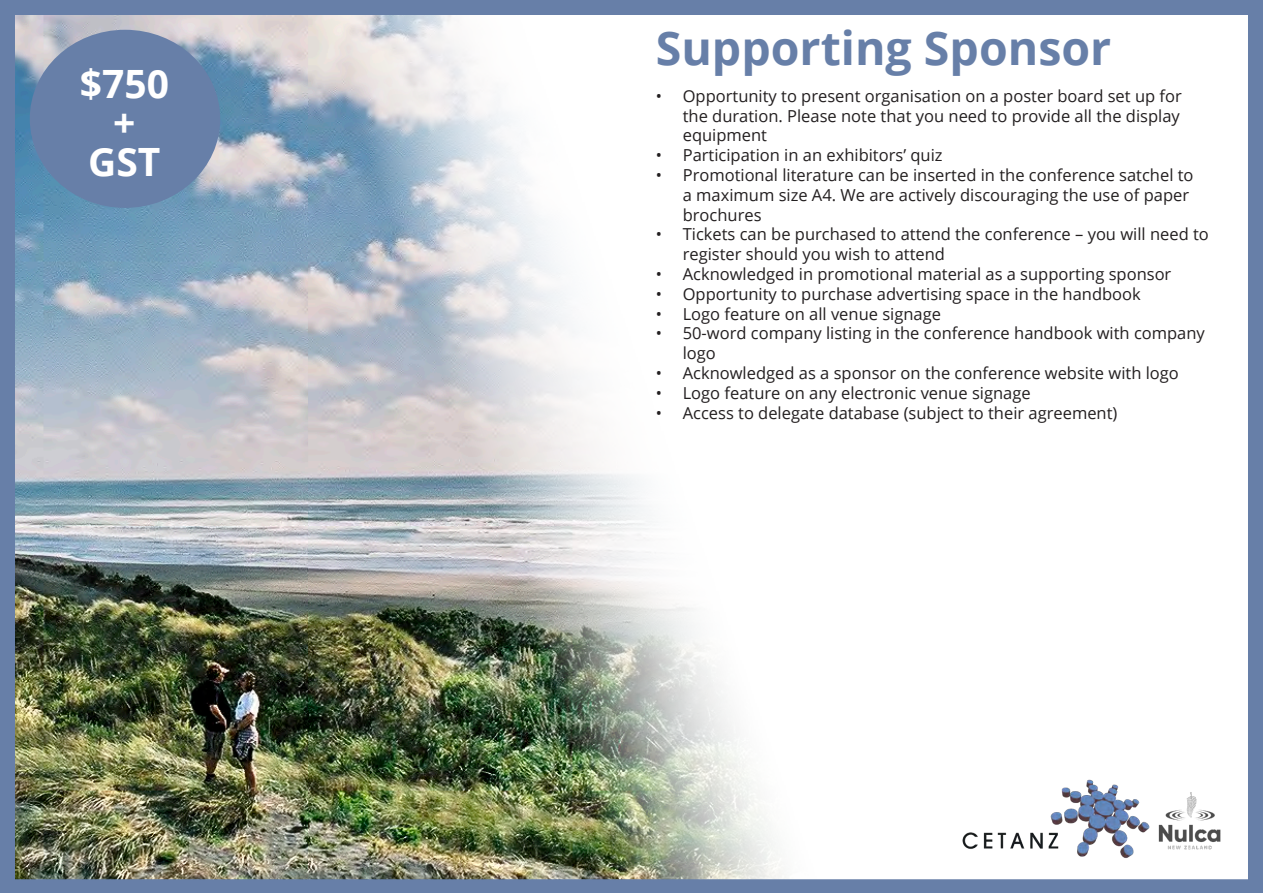
<style>
.page{position:relative;width:1263px;height:893px;background:#fff}
.page>*{position:absolute;margin:0;border:0;box-sizing:border-box;transform-origin:0 0}
.t1{font:700 46.5px "Open Sans";color:#677fa8}
.t2{font:700 39px "Open Sans";color:#fff}
.t3{font:16.5px/19.8px "Open Sans";color:#231f20}
</style>
<div class="page">
<img style="left:0;top:0;width:1263px;height:893px">
<div style="left:30px;top:30px;width:190px;height:178px;background:#677fa8;border-radius:50%"></div>
<img style="left:958px;top:778px;width:187px;height:81px">
<img style="left:1145px;top:774px;width:88px;height:89px">
<p class="t2" style="left:80px;top:56px;width:91px">$750</p>
<p class="t2" style="left:113px;top:95px;width:24px">+</p>
<p class="t2" style="left:88px;top:134px;width:74px">GST</p>
<p class="t1" style="left:656px;top:16px;width:457px">Supporting Sponsor</p>
<p class="t3" style="left:683px;top:85px;width:501px;text-align:justify;text-indent:-27px">• Opportunity to present organisation on a poster board set up for the duration. Please note that you need to provide all the display equipment</p>
<p class="t3" style="left:656px;top:145px;width:288px">• Participation in an exhibitors’ quiz</p>
<p class="t3" style="left:683px;top:165px;width:512px;text-indent:-27px">• Promotional literature can be inserted in the conference satchel to a maximum size A4. We are actively discouraging the use of paper brochures</p>
<p class="t3" style="left:683px;top:224px;width:528px;text-indent:-27px">• Tickets can be purchased to attend the conference – you will need to register should you wish to attend</p>
<p class="t3" style="left:656px;top:264px;width:517px">• Acknowledged in promotional material as a supporting sponsor</p>
<p class="t3" style="left:656px;top:283px;width:487px">• Opportunity to purchase advertising space in the handbook</p>
<p class="t3" style="left:656px;top:303px;width:287px">• Logo feature on all venue signage</p>
<p class="t3" style="left:683px;top:323px;width:524px;text-indent:-27px">• 50-word company listing in the conference handbook with company logo</p>
<p class="t3" style="left:656px;top:363px;width:525px">• Acknowledged as a sponsor on the conference website with logo</p>
<p class="t3" style="left:656px;top:382px;width:376px">• Logo feature on any electronic venue signage</p>
<p class="t3" style="left:656px;top:402px;width:463px">• Access to delegate database (subject to their agreement)</p>
</div>
